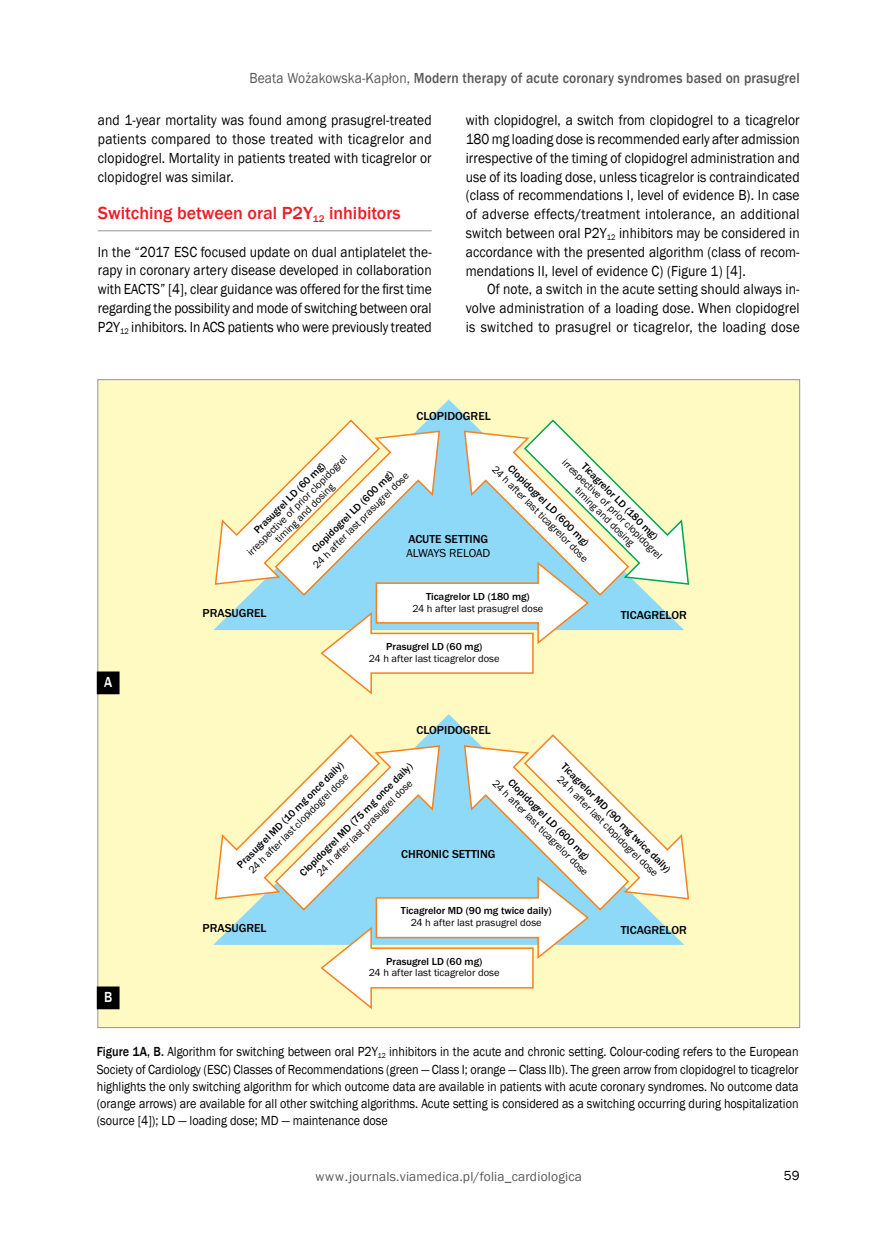
<style>
.page{position:relative;width:872px;height:1234px;background:#fff}
.page>*{position:absolute;margin:0;border:0;box-sizing:border-box;transform-origin:0 0}
.t1{font:500 18px "Franklin Gothic";color:#ed1d24}
.t2{font:15px/18.8px "Franklin Gothic";letter-spacing:.01em;color:#000;text-align:justify;scale:.9 1}
.t3{font:500 15px "Franklin Gothic";letter-spacing:.01em;color:#58595b;scale:.9 1}
.t4{font:500 15px "Franklin Gothic";color:#fff;scale:.9 1}
.t5{font:13.5px/17.2px "Franklin Gothic";color:#000;text-align:justify;scale:.9 1}
.t6{font:13.5px "Franklin Gothic";letter-spacing:.01em;color:#58595b}
.t7{font:13.5px "Franklin Gothic";color:#000}
.t8{font:500 12px "Franklin Gothic";color:#000}
.t9{font:12px "Franklin Gothic";letter-spacing:-.015em;color:#000}
.t10{font:10.5px/10.6px "Franklin Gothic";color:#000;text-align:center}
.t11{font:500 10.5px "Franklin Gothic";color:#000}
.s1{font-weight:400}
.s2{font-weight:500}
</style>
<div class="page">
<hr style="left:98px;top:230px;width:334px;height:1px;background:#939598">
<div style="left:98px;top:379px;width:701px;height:648px;background:#fffac2"></div>
<svg style="left:214px;top:418px;width:476px;height:277px"></svg>
<svg style="left:214px;top:733px;width:476px;height:276px"></svg>
<div style="left:97px;top:672px;width:22px;height:21px;background:#000"></div>
<div style="left:97px;top:671px;width:23px;height:23px;border:2px solid #000"></div>
<div style="left:97px;top:987px;width:22px;height:21px;background:#000"></div>
<div style="left:97px;top:986px;width:23px;height:23px;border:2px solid #000"></div>
<p class="t3" style="left:249px;top:69px;width:613px"><span class="s1">Beata Wożakowska-Kapłon,</span> Modern therapy of acute coronary syndromes based on prasugrel</p>
<p class="t2" style="left:466px;top:111px;width:372px">with clopidogrel, a switch from clopidogrel to a ticagrelor 180 mg loading dose is recommended early after admission irrespective of the timing of clopidogrel administration and use of its loading dose, unless ticagrelor is contraindicated (class of recommendations I, level of evidence B). In case of adverse effects/treatment intolerance, an additional switch between oral P2Y<sub>12</sub> inhibitors may be considered in accordance with the presented algorithm (class of recom&shy;mendations II, level of evidence C) (Figure 1) [4].</p>
<p class="t2" style="left:466px;top:280px;width:372px;text-indent:21px">Of note, a switch in the acute setting should always in&shy;volve administration of a loading dose. When clopidogrel is switched to prasugrel or ticagrelor, the loading dose</p>
<p class="t2" style="left:98px;top:111px;width:372px">and 1-year mortality was found among prasugrel-treated patients compared to those treated with ticagrelor and clopidogrel. Mortality in patients treated with ticagrelor or clopidogrel was similar.</p>
<p class="t1" style="left:98px;top:202px;width:304px">Switching between oral P2Y<sub>12</sub> inhibitors</p>
<p class="t2" style="left:98px;top:242px;width:372px">In the “2017 ESC focused update on dual antiplatelet the&shy;rapy in coronary artery disease developed in collaboration with EACTS” [4], clear guidance was offered for the first time regarding the possibility and mode of switching between oral P2Y<sub>12</sub> inhibitors. In ACS patients who were previously treated</p>
<p class="t8" style="left:416px;top:408px;width:76px">CLOPIDOGREL</p>
<p class="t10" style="left:245px;top:550px;width:138px;rotate:-45deg">irrespective of prior clopidogrel timing and dosing</p>
<p class="t10" style="left:567px;top:456px;width:138px;rotate:45deg">irrespective of prior clopidogrel timing and dosing</p>
<p class="t11" style="left:251px;top:527px;width:97px;rotate:-45deg">Prasugrel LD (60 mg)</p>
<p class="t10" style="left:311px;top:562px;width:132px;rotate:-45deg">24 h after last prasugrel dose</p>
<p class="t11" style="left:588px;top:460px;width:105px;rotate:45deg">Ticagrelor LD (180 mg)</p>
<p class="t11" style="left:514px;top:461px;width:111px;rotate:45deg">Clopidogrel LD (600 mg)</p>
<p class="t10" style="left:497px;top:463px;width:132px;rotate:45deg">24 h after last ticagrelor dose</p>
<p class="t11" style="left:309px;top:545px;width:111px;rotate:-45deg">Clopidogrel LD (600 mg)</p>
<p class="t8" style="left:408px;top:531px;width:81px">ACUTE SETTING</p>
<p class="t9" style="left:406px;top:545px;width:85px">ALWAYS RELOAD</p>
<p class="t4" style="left:104px;top:672px;width:11px">A</p>
<p class="t4" style="left:104px;top:987px;width:11px">B</p>
<p class="t11" style="left:426px;top:589px;width:105px">Ticagrelor LD (180 mg)</p>
<p class="t10" style="left:412px;top:603px;width:132px">24 h after last prasugrel dose</p>
<p class="t11" style="left:386px;top:639px;width:97px">Prasugrel LD (60 mg)</p>
<p class="t10" style="left:369px;top:653px;width:132px">24 h after last ticagrelor dose</p>
<p class="t8" style="left:203px;top:605px;width:65px">PRASUGREL</p>
<p class="t8" style="left:621px;top:607px;width:67px">TICAGRELOR</p>
<p class="t8" style="left:416px;top:722px;width:76px">CLOPIDOGREL</p>
<p class="t11" style="left:234px;top:861px;width:147px;rotate:-45deg">Prasugrel MD (10 mg once daily)</p>
<p class="t11" style="left:567px;top:759px;width:152px;rotate:45deg">Ticagrelor MD (90 mg twice daily)</p>
<p class="t11" style="left:297px;top:869px;width:156px;rotate:-45deg">Clopidogrel MD (75 mg once daily)</p>
<p class="t10" style="left:247px;top:867px;width:138px;rotate:-45deg">24 h after last clopidogrel dose</p>
<p class="t10" style="left:562px;top:773px;width:139px;rotate:45deg">24 h after last clopidogrel dose</p>
<p class="t11" style="left:514px;top:775px;width:111px;rotate:45deg">Clopidogrel LD (600 mg)</p>
<p class="t10" style="left:498px;top:777px;width:132px;rotate:45deg">24 h after last ticagrelor dose</p>
<p class="t10" style="left:314px;top:870px;width:132px;rotate:-45deg">24 h after last prasugrel dose</p>
<p class="t8" style="left:401px;top:846px;width:96px">CHRONIC SETTING</p>
<p class="t11" style="left:401px;top:904px;width:152px">Ticagrelor MD (90 mg twice daily)</p>
<p class="t10" style="left:411px;top:917px;width:132px">24 h after last prasugrel dose</p>
<p class="t11" style="left:386px;top:954px;width:97px">Prasugrel LD (60 mg)</p>
<p class="t10" style="left:369px;top:967px;width:132px">24 h after last ticagrelor dose</p>
<p class="t8" style="left:203px;top:920px;width:65px">PRASUGREL</p>
<p class="t8" style="left:621px;top:922px;width:67px">TICAGRELOR</p>
<p class="t5" style="left:97px;top:1043px;width:781px"><span class="s2">Figure 1A, B.</span> Algorithm for switching between oral P2Y<sub>12</sub> inhibitors in the acute and chronic setting. Colour-coding refers to the European Society of Cardiology (ESC) Classes of Recommendations (green — Class I; orange — Class IIb). The green arrow from clopidogrel to ticagrelor highlights the only switching algorithm for which outcome data are available in patients with acute coronary syndromes. No outcome data (orange arrows) are available for all other switching algorithms. Acute setting is considered as a switching occurring during hospitalization (source [4]); LD — loading dose; MD — maintenance dose</p>
<p class="t6" style="left:315px;top:1168px;width:268px">www.journals.viamedica.pl/folia_cardiologica</p>
<p class="t7" style="left:784px;top:1166px;width:17px">59</p>
</div>
